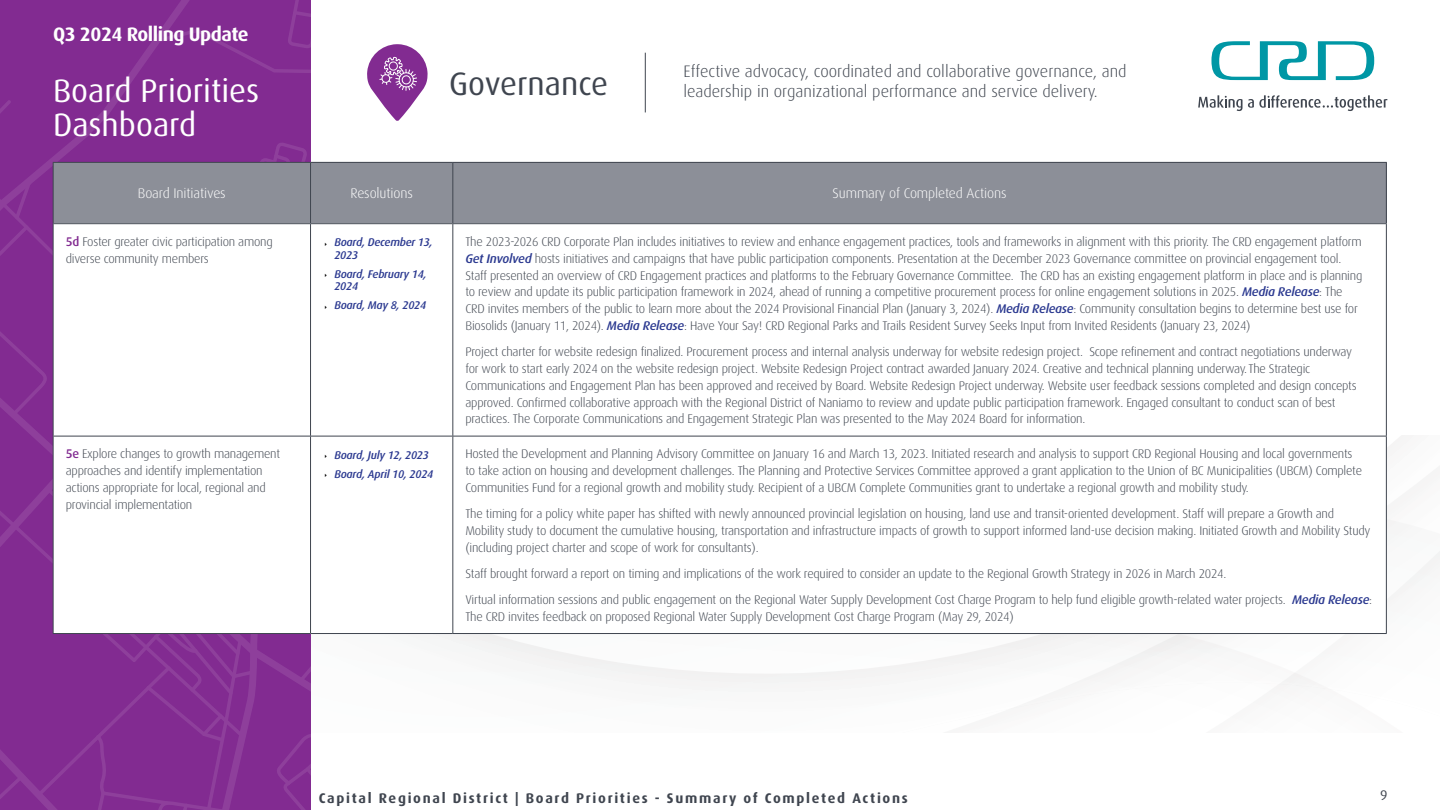
<style>
.page{position:relative;width:1440px;height:810px;background:#fff}
.page>*{position:absolute;margin:0;border:0;box-sizing:border-box;transform-origin:0 0}
.t1{font:32.47px/34.2px "Dax OT";color:#fff}
.t2{font:32.47px "Dax OT";color:#3f454f}
.t3{font:700 19.5px "Dax OT";letter-spacing:-.025em;color:#fff}
.t4{font:300 16.65px "Dax OT";color:#3f454f}
.t5{font:700 14.02px "Dax OT";letter-spacing:.12em;color:#3f454f}
.t6{font:300 14.02px "Dax OT";letter-spacing:-.01em;color:#fff}
.t7{font:14.02px "Dax OT";color:#3f454f}
.t8{font:300 12.6px/16.8px "Dax OT";letter-spacing:-.02em;color:#3f454f}
.t9{font:italic 500 11.18px/12.6px "Dax OT";letter-spacing:-.02em;color:#2b3990}
.s1{font-weight:500;color:#822b91}
.s2{font-weight:500;font-style:italic;color:#2b3990}
</style>
<div class="page">
<svg style="left:310px;top:435px;width:1130px;height:297px"></svg>
<div style="left:0;top:0;width:310px;height:100px;background:#822b91"></div>
<svg style="left:0;top:100px;width:310px;height:710px;background:#832d91"></svg>
<svg style="left:1211px;top:41px;width:163px;height:39px"></svg>
<svg style="left:1198px;top:95px;width:190px;height:16px"></svg>
<hr style="left:645px;top:53px;width:1px;height:59px;background:#3f454f">
<svg style="left:367px;top:44px;width:61px;height:77px"></svg>
<div style="left:53px;top:162px;width:258px;height:62px;background:#8c8f98"></div>
<div style="left:311px;top:162px;width:142px;height:62px;background:#8c8f98"></div>
<div style="left:453px;top:162px;width:933px;height:62px;background:#8c8f98"></div>
<div style="left:53px;top:224px;width:258px;height:212px;background:#fff"></div>
<div style="left:311px;top:224px;width:142px;height:212px;background:#fff"></div>
<div style="left:453px;top:224px;width:933px;height:212px;background:#fff"></div>
<div style="left:53px;top:436px;width:258px;height:198px;background:#fff"></div>
<div style="left:311px;top:436px;width:142px;height:198px;background:#fff"></div>
<div style="left:453px;top:436px;width:933px;height:198px;background:#fff"></div>
<hr style="left:53px;top:224px;width:1px;height:212px;background:#3f454f">
<hr style="left:310px;top:224px;width:1px;height:212px;background:#3f454f">
<hr style="left:452px;top:224px;width:1px;height:212px;background:#3f454f">
<hr style="left:1386px;top:224px;width:1px;height:212px;background:#3f454f">
<hr style="left:53px;top:436px;width:258px;height:1px;background:#3f454f">
<hr style="left:53px;top:436px;width:1px;height:197px;background:#3f454f">
<hr style="left:311px;top:436px;width:142px;height:1px;background:#3f454f">
<hr style="left:310px;top:436px;width:1px;height:197px;background:#3f454f">
<hr style="left:453px;top:436px;width:934px;height:1px;background:#3f454f">
<hr style="left:452px;top:436px;width:1px;height:197px;background:#3f454f">
<hr style="left:1386px;top:436px;width:1px;height:197px;background:#3f454f">
<hr style="left:53px;top:633px;width:258px;height:1px;background:#3f454f">
<hr style="left:311px;top:633px;width:142px;height:1px;background:#3f454f">
<hr style="left:453px;top:633px;width:934px;height:1px;background:#3f454f">
<hr style="left:53px;top:162px;width:258px;height:1px;background:#3f454f">
<hr style="left:53px;top:163px;width:1px;height:60px;background:#3f454f">
<hr style="left:311px;top:162px;width:142px;height:1px;background:#3f454f">
<hr style="left:310px;top:163px;width:1px;height:60px;background:#3f454f">
<hr style="left:453px;top:162px;width:934px;height:1px;background:#3f454f">
<hr style="left:452px;top:163px;width:1px;height:60px;background:#3f454f">
<hr style="left:1386px;top:163px;width:1px;height:60px;background:#3f454f">
<hr style="left:53px;top:223px;width:258px;height:1px;background:#3f454f">
<hr style="left:311px;top:223px;width:142px;height:1px;background:#3f454f">
<hr style="left:453px;top:223px;width:934px;height:1px;background:#3f454f">
<h2 class="t3" style="left:53px;top:16px;width:197px">Q3 2024 Rolling Update</h2>
<h2 class="t1" style="left:53px;top:68px;width:208px">Board Priorities<br>Dashboard</h2>
<h3 class="t4" style="left:683px;top:55px;width:445px">Effective advocacy, coordinated and collaborative governance, and</h3>
<h1 class="t2" style="left:449px;top:53px;width:161px">Governance</h1>
<h3 class="t4" style="left:683px;top:75px;width:416px">leadership in organizational performance and service delivery.</h3>
<p class="t6" style="left:138px;top:180px;width:89px">Board Initiatives</p>
<p class="t6" style="left:350px;top:180px;width:64px">Resolutions</p>
<p class="t6" style="left:833px;top:180px;width:175px">Summary of Completed Actions</p>
<p class="t8" style="left:66px;top:231px;width:208px"><span class="s1">5d</span> Foster greater civic participation among diverse community members</p>
<p class="t9" style="left:334px;top:234px;width:100px">Board, December 13,<br>2023</p>
<p class="t9" style="left:334px;top:266px;width:94px">Board, February 14,<br>2024</p>
<p class="t9" style="left:334px;top:297px;width:93px">Board, May 8, 2024</p>
<p class="t8" style="left:465px;top:231px;width:898px">The 2023-2026 CRD Corporate Plan includes initiatives to review and enhance engagement practices, tools and frameworks in alignment with this priority. The CRD engagement platform <span class="s2">Get Involved</span> hosts initiatives and campaigns that have public participation components. Presentation at the December 2023 Governance committee on provincial engagement tool.<br>Staff presented an overview of CRD Engagement practices and platforms to the February Governance Committee. The CRD has an existing engagement platform in place and is planning to review and update its public participation framework in 2024, ahead of running a competitive procurement process for online engagement solutions in 2025. <span class="s2">Media Release</span>: The CRD invites members of the public to learn more about the 2024 Provisional Financial Plan (January 3, 2024). <span class="s2">Media Release</span>: Community consultation begins to determine best use for Biosolids (January 11, 2024). <span class="s2">Media Release</span>: Have Your Say! CRD Regional Parks and Trails Resident Survey Seeks Input from Invited Residents (January 23, 2024)</p>
<p class="t8" style="left:465px;top:341px;width:893px">Project charter for website redesign finalized. Procurement process and internal analysis underway for website redesign project. Scope refinement and contract negotiations underway for work to start early 2024 on the website redesign project. Website Redesign Project contract awarded January 2024. Creative and technical planning underway. The Strategic Communications and Engagement Plan has been approved and received by Board. Website Redesign Project underway. Website user feedback sessions completed and design concepts approved. Confirmed collaborative approach with the Regional District of Naniamo to review and update public participation framework. Engaged consultant to conduct scan of best practices. The Corporate Communications and Engagement Strategic Plan was presented to the May 2024 Board for information.</p>
<p class="t8" style="left:66px;top:443px;width:216px"><span class="s1">5e</span> Explore changes to growth management approaches and identify implementation actions appropriate for local, regional and provincial implementation</p>
<p class="t9" style="left:334px;top:447px;width:96px">Board, July 12, 2023</p>
<p class="t9" style="left:334px;top:465px;width:101px">Board, April 10, 2024</p>
<p class="t8" style="left:465px;top:443px;width:898px">Hosted the Development and Planning Advisory Committee on January 16 and March 13, 2023. Initiated research and analysis to support CRD Regional Housing and local governments to take action on housing and development challenges. The Planning and Protective Services Committee approved a grant application to the Union of BC Municipalities (UBCM) Complete<br>Communities Fund for a regional growth and mobility study. Recipient of a UBCM Complete Communities grant to undertake a regional growth and mobility study.</p>
<p class="t8" style="left:465px;top:503px;width:907px">The timing for a policy white paper has shifted with newly announced provincial legislation on housing, land use and transit-oriented development. Staff will prepare a Growth and<br>Mobility study to document the cumulative housing, transportation and infrastructure impacts of growth to support informed land-use decision making. Initiated Growth and Mobility Study (including project charter and scope of work for consultants).</p>
<p class="t8" style="left:465px;top:563px;width:762px">Staff brought forward a report on timing and implications of the work required to consider an update to the Regional Growth Strategy in 2026 in March 2024.</p>
<p class="t8" style="left:465px;top:589px;width:908px">Virtual information sessions and public engagement on the Regional Water Supply Development Cost Charge Program to help fund eligible growth-related water projects. <span class="s2">Media Release</span>:<br>The CRD invites feedback on proposed Regional Water Supply Development Cost Charge Program (May 29, 2024)</p>
<p class="t5" style="left:319px;top:784px;width:591px">Capital Regional District | Board Priorities - Summary of Completed Actions</p>
<p class="t7" style="left:1380px;top:781px;width:9px">9</p>
</div>
